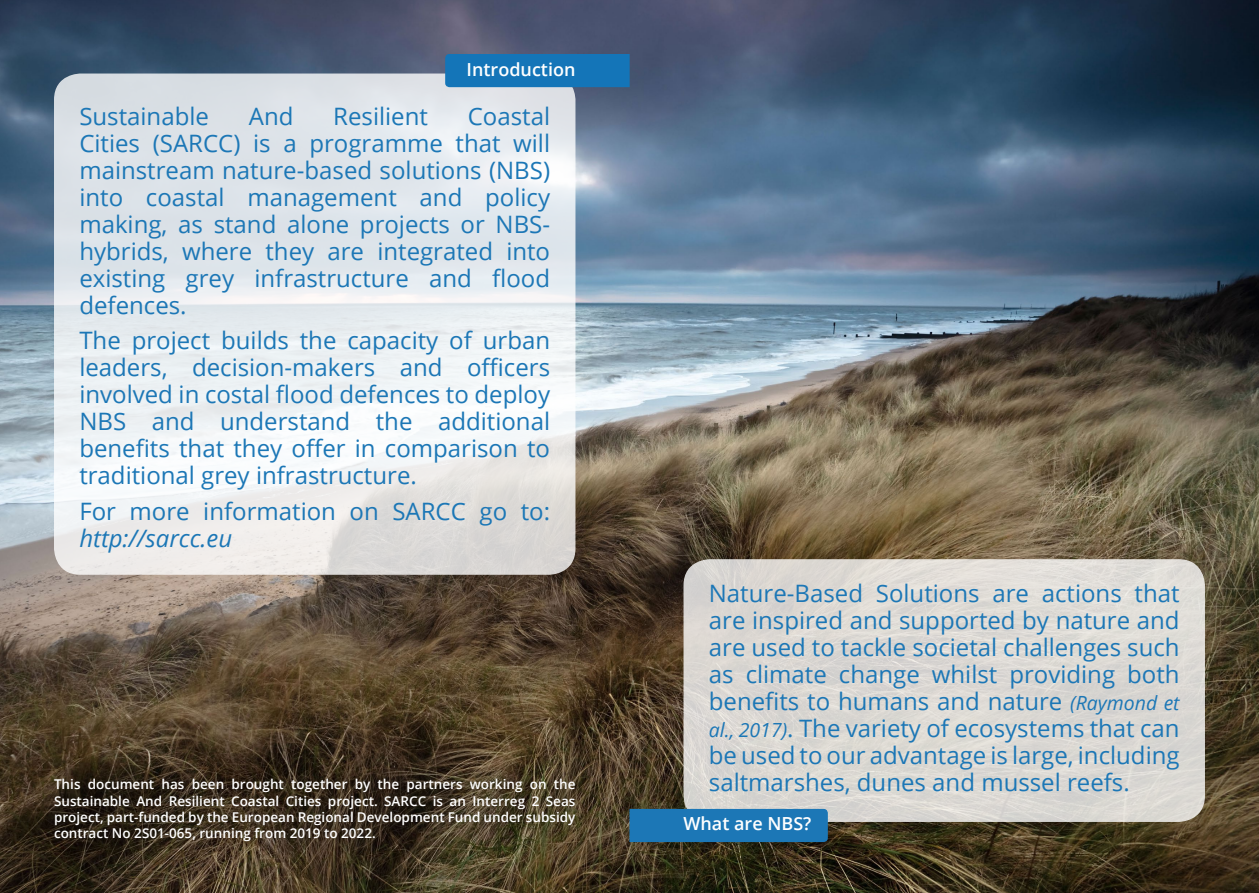
<style>
.page{position:relative;width:1259px;height:893px;background:#fff}
.page>*{position:absolute;margin:0;border:0;box-sizing:border-box;transform-origin:0 0}
.t1{font:24px/27px "Open Sans";color:#1c77b6;text-align:justify}
.t2{font:italic 24px "Open Sans";color:#1c77b6}
.t3{font:600 18px "Open Sans";color:#fff}
.t4{font:600 13.5px/16.2px "Open Sans";color:#fff;text-align:justify}
.s1{font-style:italic;font-size:19.5px}
</style>
<div class="page">
<img style="left:0;top:0;width:1259px;height:893px">
<svg style="left:55px;top:74px;width:520px;height:500px"></svg>
<div style="left:54px;top:74px;width:521px;height:501px;border:2px solid #fff;border-radius:26px"></div>
<div style="left:445px;top:54px;width:184px;height:33px;background:#1475b8"></div>
<div style="left:36px;top:762px;width:557px;height:96px;background:#000;opacity:.58"></div>
<div style="left:684px;top:560px;width:520px;height:261px;background:#dcd8d3;border-radius:26px"></div>
<div style="left:683px;top:559px;width:522px;height:263px;border:2px solid #fff;border-radius:26px"></div>
<div style="left:629px;top:809px;width:199px;height:33px;background:#1c77b6"></div>
<p class="t3" style="left:466px;top:57px;width:110px">Introduction</p>
<p class="t1" style="left:79px;top:102px;width:472px;text-indent:388px">Coastal Cities (SARCC) is a programme that will mainstream nature-based solutions (NBS) into coastal management and policy making, as stand alone projects or NBS&shy;hybrids, where they are integrated into existing grey infrastructure and flood defences.</p>
<p class="t1" style="left:79px;top:326px;width:472px">The project builds the capacity of urban leaders, decision-makers and officers involved in costal flood defences to deploy NBS and understand the additional benefits that they offer in comparison to traditional grey infrastructure.</p>
<p class="t1" style="left:79px;top:497px;width:472px">For more information on SARCC go to:</p>
<p class="t2" style="left:79px;top:522px;width:154px">http://sarcc.eu</p>
<p class="t1" style="left:79px;top:102px;width:131px">Sustainable</p>
<p class="t1" style="left:249px;top:102px;width:46px">And</p>
<p class="t1" style="left:333px;top:102px;width:96px">Resilient</p>
<p class="t4" style="left:54px;top:776px;width:523px">This document has been brought together by the partners working on the Sustainable And Resilient Coastal Cities project. SARCC is an Interreg 2 Seas project, part-funded by the European Regional Development Fund under subsidy contract No 2S01-065, running from 2019 to 2022.</p>
<p class="t1" style="left:709px;top:579px;width:472px">Nature-Based Solutions are actions that are inspired and supported by nature and are used to tackle societal challenges such as climate change whilst providing both benefits to humans and nature <span class="s1">(Raymond et al., 2017)</span>. The variety of ecosystems that can be used to our advantage is large, including saltmarshes, dunes and mussel reefs.</p>
<p class="t3" style="left:683px;top:811px;width:129px">What are NBS?</p>
</div>
